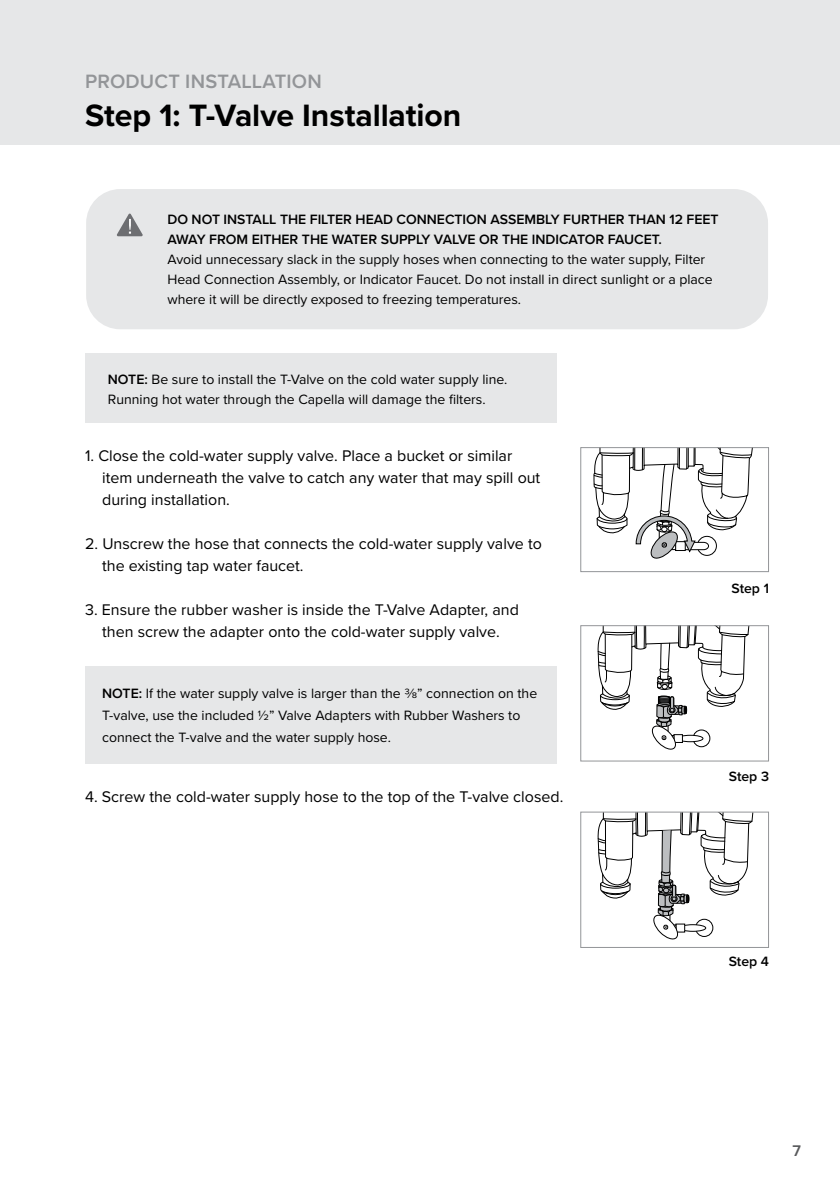
<style>
.page{position:relative;width:840px;height:1191px;background:#fff}
.page>*{position:absolute;margin:0;border:0;box-sizing:border-box;transform-origin:0 0}
.t1{font:700 32px "Proxima Nova";letter-spacing:-.005em;color:#000}
.t2{font:600 20px "Proxima Nova";letter-spacing:.01em;color:#939598}
.t3{font:16px/22px "Proxima Nova";color:#000}
.t4{font:600 16px "Proxima Nova";color:#58595b}
.t5{font:14px/20px "Proxima Nova";color:#000}
.t6{font:600 14px/20px "Proxima Nova";color:#000}
.s1{font-weight:600}
</style>
<div class="page">
<div style="left:0;top:0;width:839px;height:144px;background:#e6e7e8"></div>
<div style="left:86px;top:189px;width:681px;height:140px;background:#e6e7e8;border-radius:34px"></div>
<svg style="left:117px;top:214px;width:26px;height:22px"></svg>
<div style="left:85px;top:666px;width:471px;height:97px;background:#e6e7e8"></div>
<div style="left:85px;top:354px;width:471px;height:69px;background:#e6e7e8"></div>
<svg style="left:593px;top:449px;width:159px;height:110px"></svg>
<div style="left:580px;top:447px;width:188px;height:125px;border:1px solid #939598"></div>
<svg style="left:597px;top:627px;width:152px;height:123px"></svg>
<div style="left:580px;top:625px;width:188px;height:136px;border:1px solid #939598"></div>
<svg style="left:597px;top:813px;width:156px;height:127px"></svg>
<div style="left:580px;top:811px;width:188px;height:137px;border:1px solid #939598"></div>
<h2 class="t2" style="left:85px;top:66px;width:238px">PRODUCT INSTALLATION</h2>
<h1 class="t1" style="left:85px;top:92px;width:377px">Step 1: T-Valve Installation</h1>
<p class="t6" style="left:167px;top:209px;width:552px">DO NOT INSTALL THE FILTER HEAD CONNECTION ASSEMBLY FURTHER THAN 12 FEET<br>AWAY FROM EITHER THE WATER SUPPLY VALVE OR THE INDICATOR FAUCET.</p>
<p class="t5" style="left:167px;top:249px;width:546px">Avoid unnecessary slack in the supply hoses when connecting to the water supply, Filter<br>Head Connection Assembly, or Indicator Faucet. Do not install in direct sunlight or a place where it will be directly exposed to freezing temperatures.</p>
<p class="t5" style="left:108px;top:368px;width:401px"><span class="s1">NOTE:</span> Be sure to install the T-Valve on the cold water supply line.<br>Running hot water through the Capella will damage the filters.</p>
<p class="t3" style="left:102px;top:444px;width:439px;text-indent:-17px">1. Close the cold-water supply valve. Place a bucket or similar item underneath the valve to catch any water that may spill out during installation.</p>
<p class="t3" style="left:102px;top:532px;width:441px;text-indent:-17px">2. Unscrew the hose that connects the cold-water supply valve to the existing tap water faucet.</p>
<p class="t3" style="left:85px;top:598px;width:435px;text-align:center">3. Ensure the rubber washer is inside the T-Valve Adapter, and then screw the adapter onto the cold-water supply valve.</p>
<p class="t5" style="left:102px;top:682px;width:436px;line-height:22px"><span class="s1">NOTE:</span> If the water supply valve is larger than the 3/8” connection on the<br>T-valve, use the included 1/2” Valve Adapters with Rubber Washers to connect the T-valve and the water supply hose.</p>
<p class="t3" style="left:85px;top:785px;width:479px">4. Screw the cold-water supply hose to the top of the T-valve closed.</p>
<p class="t6" style="left:731px;top:577px;width:39px">Step 1</p>
<p class="t6" style="left:728px;top:765px;width:42px">Step 3</p>
<p class="t6" style="left:728px;top:951px;width:42px">Step 4</p>
<p class="t4" style="left:792px;top:1139px;width:10px">7</p>
</div>
